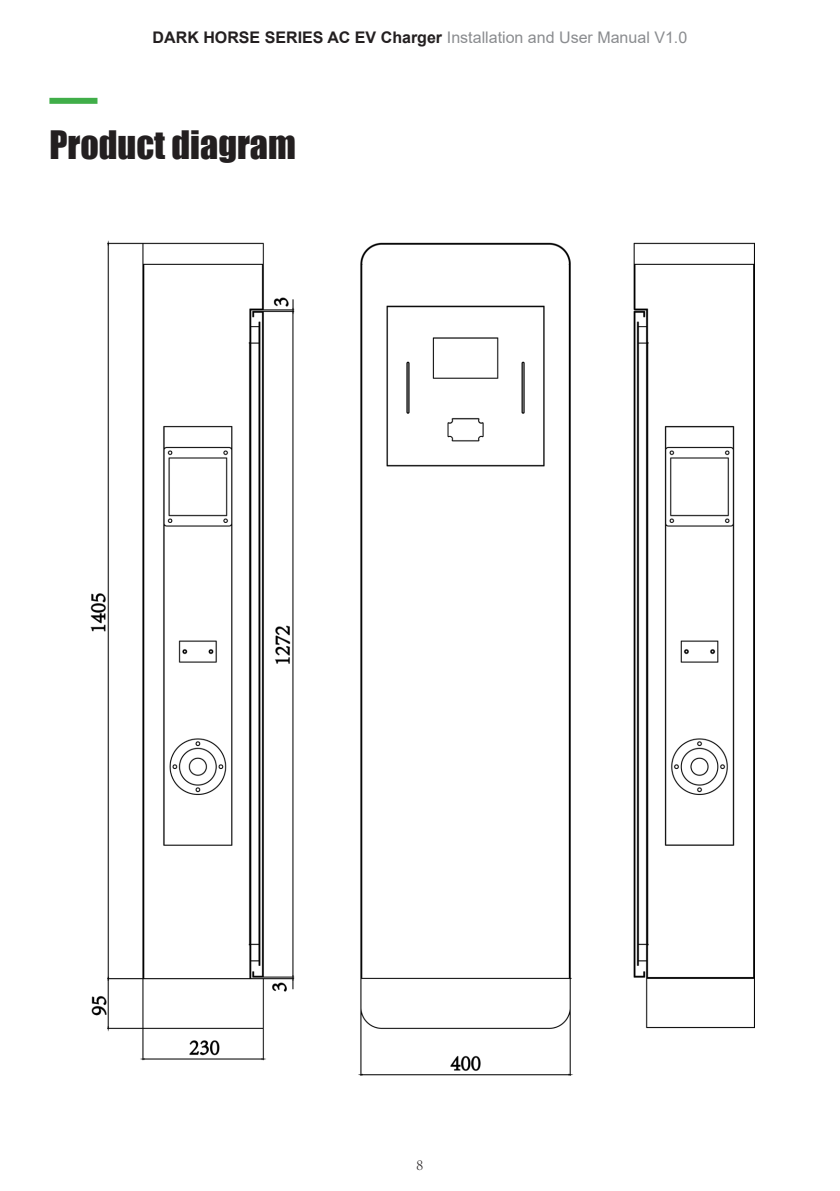
<style>
.page{position:relative;width:840px;height:1191px;background:#fff}
.page>*{position:absolute;margin:0;border:0;box-sizing:border-box;transform-origin:0 0}
.t1{font:36px "Impact";color:#231f20}
.t2{font:16px "Arial";color:#8a8c8f}
.t3{font:300 16px "Adobe Song Std";color:#231f20}
.s1{font-weight:700;color:#231f20}
</style>
<div class="page">
<div style="left:49px;top:98px;width:48px;height:6px;background:#40ae49"></div>
<img style="left:90px;top:240px;width:664px;height:835px">
<p class="t2" style="left:152px;top:26px;width:536px"><span class="s1">DARK HORSE SERIES AC EV Charger</span> Installation and User Manual V1.0</p>
<p class="t1" style="left:49px;top:117px;width:248px">Product diagram</p>
<p class="t3" style="left:416px;top:1155px;width:9px">8</p>
</div>
